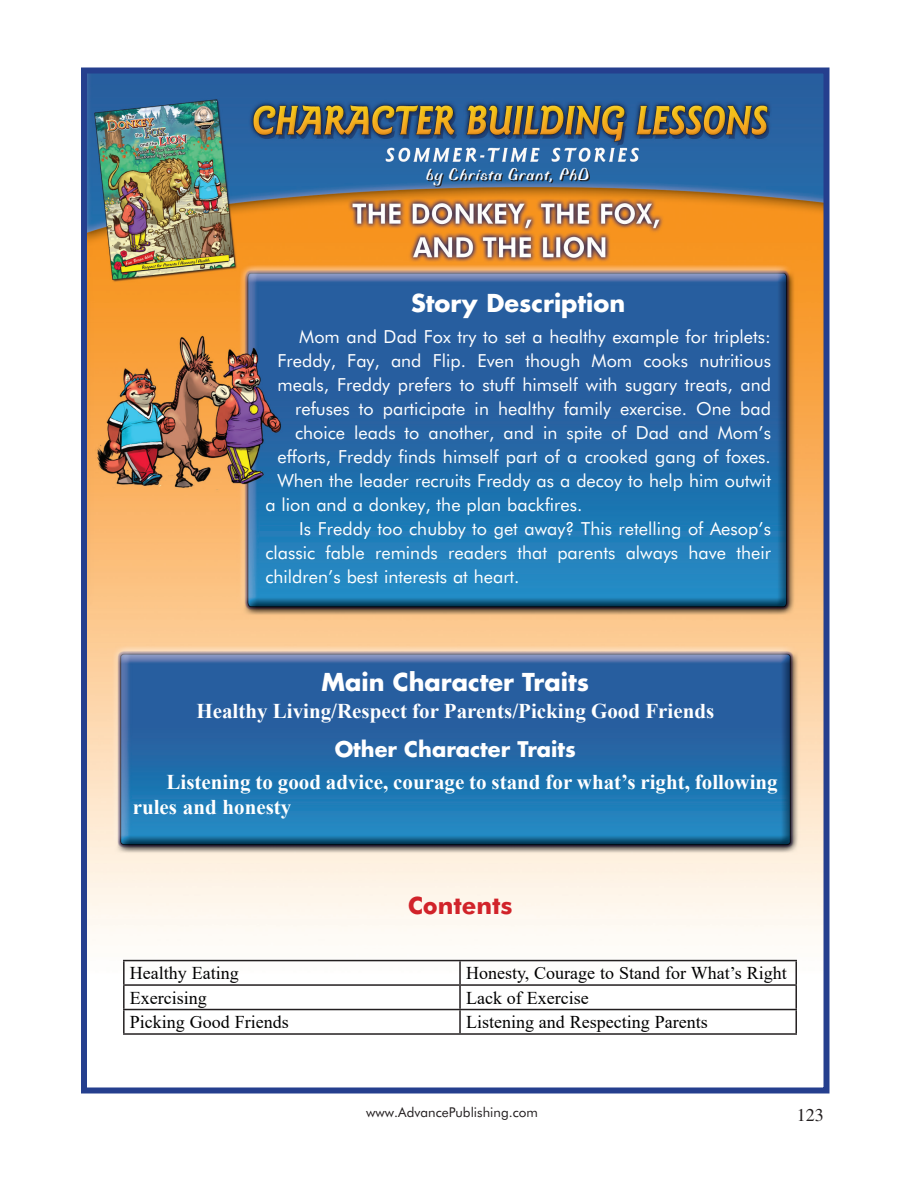
<style>
.page{position:relative;width:918px;height:1188px;background:#fff}
.page>*{position:absolute;margin:0;border:0;box-sizing:border-box;transform-origin:0 0}
.Heading_1{font:700 24px "Futura";color:#fff}
.Heading{font:700 24px "Futura";color:#fff}
.t1{font:700 24px "Futura BT";color:#d1232a}
.Heading_1-2{font:700 21px/25.2px "Times New Roman";color:#fff}
.Heading_1-3{font:700 21px "Futura";color:#fff}
.t2{font:18px/24px "Futura BT";color:#fff;text-align:justify}
.t3{font:18px "Times New Roman";color:#000}
.t4{font:18px "Biffo";letter-spacing:.05em;color:#fff}
.t5{font:18px "Times";color:#231f20}
.t6{font:13.5px "Futura BT";color:#231f20}
</style>
<div class="page">
<img style="left:88px;top:75px;width:735px;height:936px">
<div style="left:81px;top:68px;width:749px;height:1026px;border:6px solid #253f8e"></div>
<hr style="left:123px;top:960px;width:337px;height:1px;background:#231f20">
<hr style="left:123px;top:961px;width:2px;height:23px;background:#231f20">
<hr style="left:460px;top:960px;width:337px;height:1px;background:#231f20">
<hr style="left:459px;top:961px;width:2px;height:23px;background:#231f20">
<hr style="left:795px;top:961px;width:2px;height:23px;background:#231f20">
<hr style="left:123px;top:984px;width:337px;height:2px;background:#231f20">
<hr style="left:123px;top:986px;width:2px;height:23px;background:#231f20">
<hr style="left:460px;top:984px;width:337px;height:2px;background:#231f20">
<hr style="left:459px;top:986px;width:2px;height:23px;background:#231f20">
<hr style="left:795px;top:986px;width:2px;height:23px;background:#231f20">
<hr style="left:123px;top:1009px;width:337px;height:1px;background:#231f20">
<hr style="left:123px;top:1010px;width:2px;height:23px;background:#231f20">
<hr style="left:460px;top:1009px;width:337px;height:1px;background:#231f20">
<hr style="left:459px;top:1010px;width:2px;height:23px;background:#231f20">
<hr style="left:795px;top:1010px;width:2px;height:23px;background:#231f20">
<hr style="left:123px;top:1033px;width:337px;height:2px;background:#231f20">
<hr style="left:460px;top:1033px;width:337px;height:2px;background:#231f20">
<svg style="left:428px;top:169px;width:162px;height:18px;background:#2f6092"></svg>
<p class="t4" style="left:426px;top:163px;width:165px">by Christa Grant, PhD</p>
<p class="Heading" style="left:411px;top:286px;width:216px">Story Description</p>
<p class="t2" style="left:299px;top:324px;width:473px">Mom and Dad Fox try to set a healthy example for triplets:</p>
<p class="t2" style="left:278px;top:348px;width:495px">Freddy, Fay, and Flip. Even though Mom cooks nutritious</p>
<p class="t2" style="left:278px;top:372px;width:495px">meals, Freddy prefers to stuff himself with sugary treats, and</p>
<p class="t2" style="left:295px;top:396px;width:477px">refuses to participate in healthy family exercise. One bad</p>
<p class="t2" style="left:295px;top:420px;width:477px">choice leads to another, and in spite of Dad and Mom’s</p>
<p class="t2" style="left:278px;top:444px;width:495px">efforts, Freddy finds himself part of a crooked gang of foxes.</p>
<p class="t2" style="left:278px;top:468px;width:495px">When the leader recruits Freddy as a decoy to help him outwit</p>
<p class="t2" style="left:266px;top:492px;width:318px">a lion and a donkey, the plan backfires.</p>
<p class="t2" style="left:266px;top:516px;width:507px;text-indent:34px">Is Freddy too chubby to get away? This retelling of Aesop’s classic fable reminds readers that parents always have their children’s best interests at heart.</p>
<p class="Heading_1" style="left:322px;top:666px;width:269px">Main Character Traits</p>
<p class="Heading_1-2" style="left:196px;top:698px;width:519px">Healthy Living/Respect for Parents/Picking Good Friends</p>
<p class="Heading_1-3" style="left:335px;top:735px;width:243px">Other Character Traits</p>
<p class="Heading_1-2" style="left:133px;top:769px;width:647px;text-indent:34px">Listening to good advice, courage to stand for what’s right, following rules and honesty</p>
<p class="t1" style="left:408px;top:891px;width:106px">Contents</p>
<p class="t3" style="left:130px;top:960px;width:110px">Healthy Eating</p>
<p class="t3" style="left:466px;top:960px;width:322px">Honesty, Courage to Stand for What’s Right</p>
<p class="t3" style="left:130px;top:985px;width:78px">Exercising</p>
<p class="t3" style="left:466px;top:985px;width:124px">Lack of Exercise</p>
<p class="t3" style="left:130px;top:1009px;width:160px">Picking Good Friends</p>
<p class="t3" style="left:466px;top:1009px;width:243px">Listening and Respecting Parents</p>
<p class="t6" style="left:366px;top:1104px;width:173px">www.AdvancePublishing.com</p>
<p class="t5" style="left:797px;top:1105px;width:28px">123</p>
</div>
